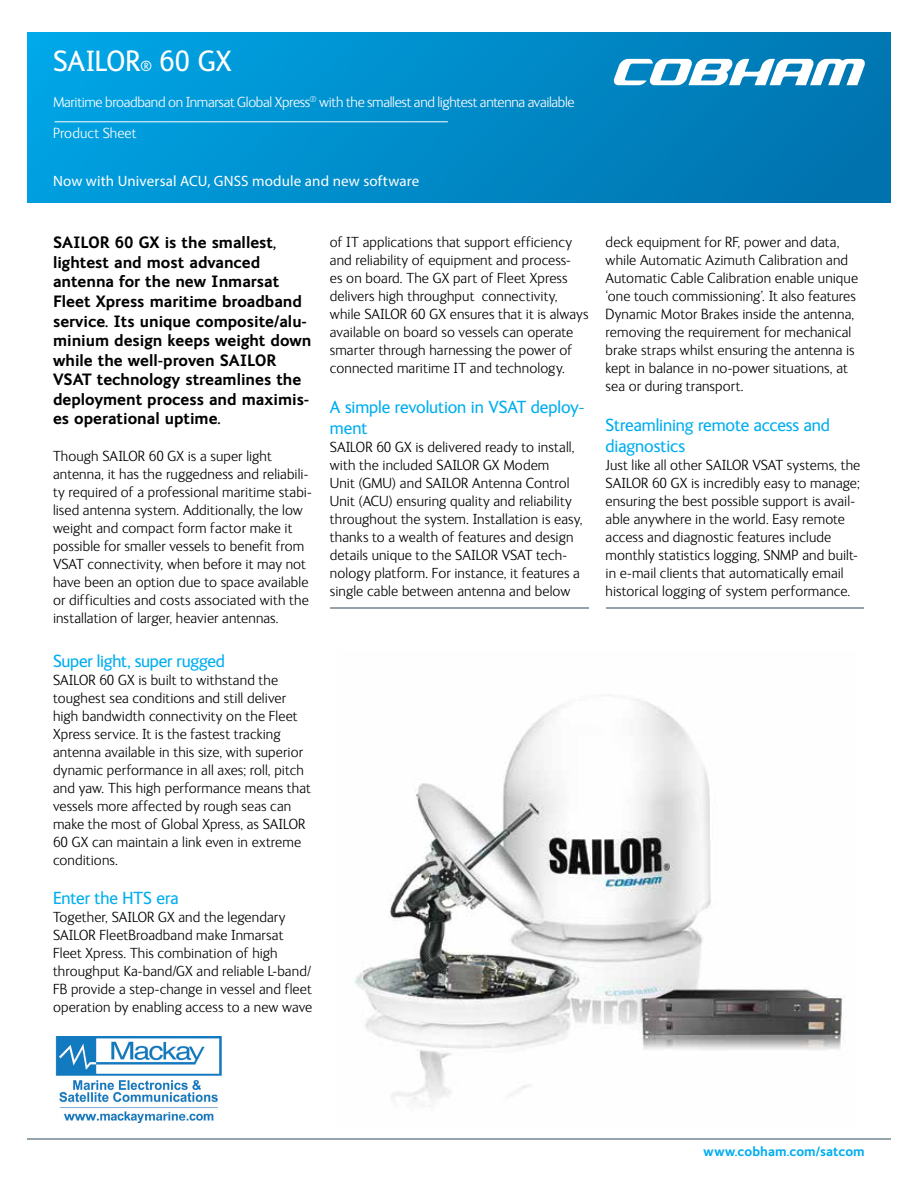
<style>
.page{position:relative;width:918px;height:1188px;background:#fff}
.page>*{position:absolute;margin:0;border:0;box-sizing:border-box;transform-origin:0 0}
.t1{font:30px "FS Ingrid";letter-spacing:-.01em;color:#fff}
.t2{font:18px/21.6px "FS Ingrid";letter-spacing:-.005em;color:#00aeef}
.t3{font:700 16.5px/19.5px "FS Ingrid";color:#000}
.t4{font:300 15px/18px "FS Ingrid";letter-spacing:.005em;color:#000}
.t5{font:300 15px/30.8px "FS Ingrid";letter-spacing:-.02em;color:#fff}
.t6{font:15px "Myriad Pro";letter-spacing:.01em;color:#fff}
.t7{font:700 13.5px "FS Ingrid";letter-spacing:.005em;color:#00aeef}
.s1{font-size:15px}
</style>
<div class="page">
<div style="left:27px;top:33px;width:864px;height:170px;background:linear-gradient(to right,#00a3e4,#0073ae)"></div>
<svg style="left:613px;top:59px;width:253px;height:26px"></svg>
<hr style="left:27px;top:1138px;width:864px;height:1px;background:#95a3ab">
<hr style="left:55px;top:121px;width:393px;height:1px;background:#fff">
<hr style="left:330px;top:608px;width:259px;height:1px;background:#95a3ab">
<hr style="left:606px;top:608px;width:257px;height:1px;background:#95a3ab">
<img style="left:354px;top:699px;width:492px;height:408px">
<img style="left:55px;top:1037px;width:167px;height:85px">
<h1 class="t1" style="left:53px;top:45px;width:180px">SAILOR<span class="s1">®</span> 60 GX</h1>
<p class="t5" style="left:53px;top:87px;width:523px">Maritime broadband on Inmarsat Global Xpress<sup>®</sup> with the smallest and lightest antenna available<br>Product Sheet</p>
<p class="t6" style="left:53px;top:171px;width:368px">Now with Universal ACU, GNSS module and new software</p>
<p class="t3" style="left:53px;top:233px;width:260px">SAILOR 60 GX is the smallest, lightest and most advanced antenna for the new Inmarsat<br>Fleet Xpress maritime broadband service. Its unique composite/alu&shy;minium design keeps weight down while the well-proven SAILOR<br>VSAT technology streamlines the deployment process and maximis&shy;es operational uptime.</p>
<p class="t4" style="left:53px;top:448px;width:260px">Though SAILOR 60 GX is a super light antenna, it has the ruggedness and reliabili&shy;ty required of a professional maritime stabi&shy;lised antenna system. Additionally, the low weight and compact form factor make it possible for smaller vessels to benefit from VSAT connectivity, when before it may not have been an option due to space available or difficulties and costs associated with the installation of larger, heavier antennas.</p>
<p class="t2" style="left:53px;top:650px;width:173px">Super light, super rugged</p>
<p class="t4" style="left:53px;top:671px;width:259px">SAILOR 60 GX is built to withstand the toughest sea conditions and still deliver high bandwidth connectivity on the Fleet Xpress service. It is the fastest tracking antenna available in this size, with superior dynamic performance in all axes; roll, pitch and yaw. This high performance means that vessels more affected by rough seas can make the most of Global Xpress, as SAILOR 60 GX can maintain a link even in extreme conditions.</p>
<p class="t2" style="left:53px;top:888px;width:127px">Enter the HTS era</p>
<p class="t4" style="left:53px;top:909px;width:261px">Together, SAILOR GX and the legendary SAILOR FleetBroadband make Inmarsat Fleet Xpress. This combination of high throughput Ka-band/GX and reliable L-band/ FB provide a step-change in vessel and fleet operation by enabling access to a new wave</p>
<p class="t4" style="left:330px;top:233px;width:260px">of IT applications that support efficiency and reliability of equipment and process-<br>es on board. The GX part of Fleet Xpress delivers high throughput connectivity, while SAILOR 60 GX ensures that it is always available on board so vessels can operate smarter through harnessing the power of connected maritime IT and technology.</p>
<p class="t2" style="left:330px;top:396px;width:256px">A simple revolution in VSAT deploy&shy;ment</p>
<p class="t4" style="left:330px;top:439px;width:254px">SAILOR 60 GX is delivered ready to install, with the included SAILOR GX Modem<br>Unit (GMU) and SAILOR Antenna Control Unit (ACU) ensuring quality and reliability throughout the system. Installation is easy, thanks to a wealth of features and design details unique to the SAILOR VSAT tech&shy;nology platform. For instance, it features a single cable between antenna and below</p>
<p class="t4" style="left:606px;top:233px;width:254px">deck equipment for RF, power and data, while Automatic Azimuth Calibration and Automatic Cable Calibration enable unique ‘one touch commissioning’. It also features Dynamic Motor Brakes inside the antenna, removing the requirement for mechanical brake straps whilst ensuring the antenna is kept in balance in no-power situations, at sea or during transport.</p>
<p class="t2" style="left:606px;top:414px;width:226px">Streamlining remote access and diagnostics</p>
<p class="t4" style="left:606px;top:457px;width:256px">Just like all other SAILOR VSAT systems, the SAILOR 60 GX is incredibly easy to manage; ensuring the best possible support is avail&shy;able anywhere in the world. Easy remote access and diagnostic features include monthly statistics logging, SNMP and built&shy;in e-mail clients that automatically email historical logging of system performance.</p>
<p class="t7" style="left:704px;top:1144px;width:163px">www.cobham.com/satcom</p>
</div>
